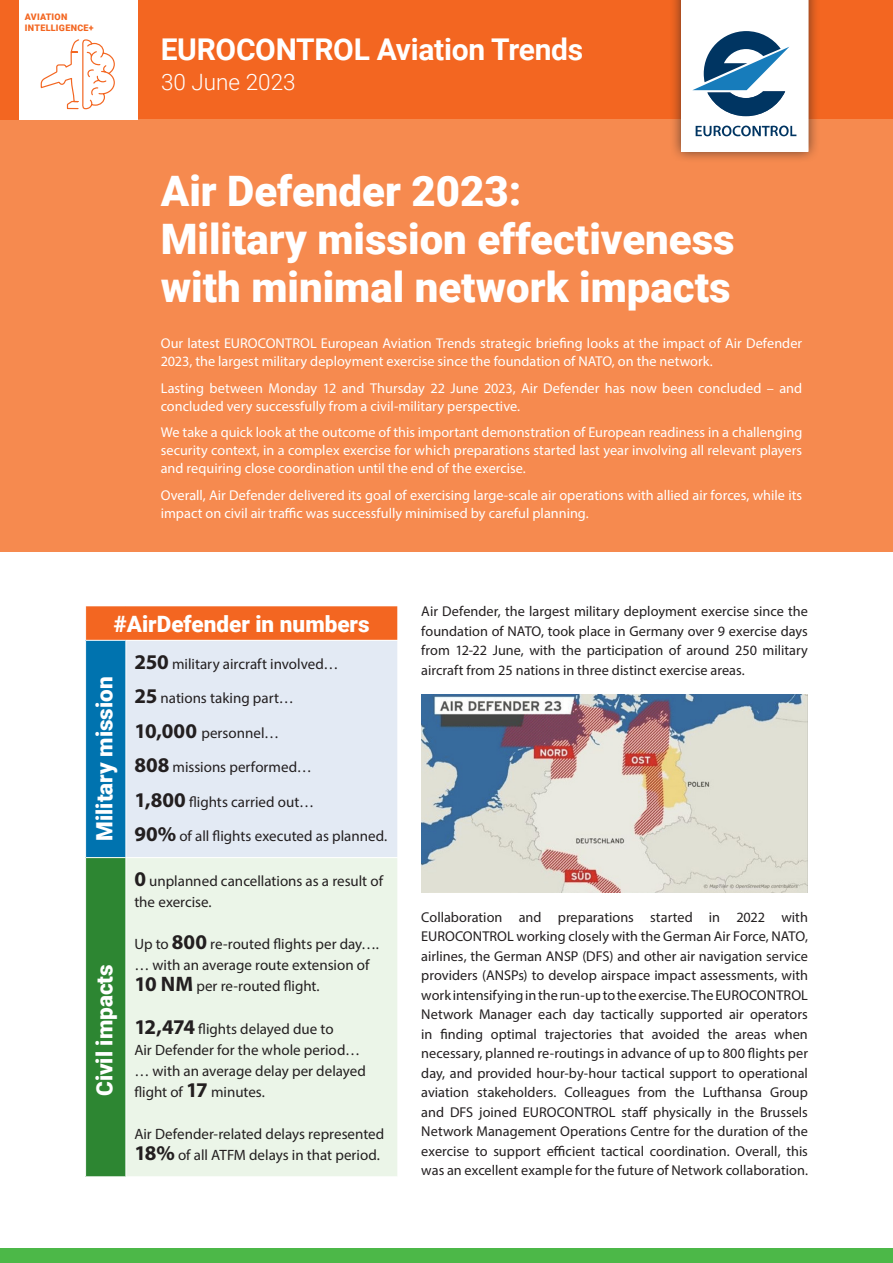
<style>
.page{position:relative;width:893px;height:1263px;background:#fff}
.page>*{position:absolute;margin:0;border:0;box-sizing:border-box;transform-origin:0 0}
.t1{font:900 42px/48px "Roboto";color:#fff}
.t2{font:700 30px "Roboto";letter-spacing:-.01em;color:#fff}
.t3{font:900 22.5px "Roboto";color:#fff}
.t4{font:300 22.5px "Roboto";color:#fff}
.t5{font:15px/21px "Myriad Pro";color:#231f20}
.t6{font:14.25px/19.5px "Myriad Pro";color:#231f20;text-align:justify}
.t7{font:14.25px/18px "Myriad Pro";color:#fff}
.t8{font:900 9px/10.8px "Roboto";letter-spacing:.025em;color:#f36621}
.s1{font-weight:700;font-size:21px}
</style>
<div class="page">
<div style="left:0;top:0;width:893px;height:119px;background:#f36621"></div>
<div style="left:0;top:119px;width:893px;height:432px;background:#f68a4f"></div>
<div style="left:670px;top:0;width:150px;height:163px;background:#231f20;opacity:.7"></div>
<svg style="left:682px;top:0;width:126px;height:151px;background:#c2d2de"></svg>
<div style="left:0;top:1248px;width:893px;height:15px;background:#4cb848"></div>
<div style="left:18px;top:0;width:119px;height:119px;background:#fff"></div>
<svg style="left:40px;top:39px;width:75px;height:71px"></svg>
<div style="left:86px;top:606px;width:312px;height:34px;background:#f36621"></div>
<div style="left:86px;top:640px;width:40px;height:217px;background:#0073af"></div>
<div style="left:126px;top:640px;width:272px;height:217px;background:#e3eaf4"></div>
<div style="left:86px;top:857px;width:40px;height:320px;background:#2d8632"></div>
<div style="left:126px;top:857px;width:272px;height:320px;background:#ebf5e8"></div>
<hr style="left:85px;top:640px;width:41px;height:1px;background:#fff">
<hr style="left:126px;top:640px;width:272px;height:1px;background:#fff">
<hr style="left:126px;top:640px;width:1px;height:217px;background:#fff">
<hr style="left:85px;top:857px;width:41px;height:1px;background:#fff">
<hr style="left:126px;top:857px;width:272px;height:1px;background:#fff">
<hr style="left:126px;top:858px;width:1px;height:318px;background:#fff">
<hr style="left:85px;top:1176px;width:41px;height:1px;background:#fff">
<hr style="left:126px;top:1176px;width:272px;height:1px;background:#fff">
<img style="left:421px;top:695px;width:387px;height:197px">
<p class="t8" style="left:25px;top:12px;width:70px">AVIATION<br>INTELLIGENCE+</p>
<h2 class="t2" style="left:161px;top:29px;width:424px">EUROCONTROL Aviation Trends</h2>
<h3 class="t4" style="left:161px;top:66px;width:136px">30 June 2023</h3>
<h1 class="t1" style="left:161px;top:166px;width:575px">Air Defender 2023:<br>Military mission effectiveness with minimal network impacts</h1>
<p class="t7" style="left:161px;top:334px;width:643px">Our latest EUROCONTROL European Aviation Trends strategic briefing looks at the impact of Air Defender<br>2023, the largest military deployment exercise since the foundation of NATO, on the network.</p>
<p class="t7" style="left:161px;top:379px;width:643px">Lasting between Monday 12 and Thursday 22 June 2023, Air Defender has now been concluded – and concluded very successfully from a civil-military perspective.</p>
<p class="t7" style="left:161px;top:423px;width:643px;text-align:justify">We take a quick look at the outcome of this important demonstration of European readiness in a challenging security context, in a complex exercise for which preparations started last year involving all relevant players and requiring close coordination until the end of the exercise.</p>
<p class="t7" style="left:161px;top:486px;width:643px">Overall, Air Defender delivered its goal of exercising large-scale air operations with allied air forces, while its impact on civil air traffic was successfully minimised by careful planning.</p>
<h3 class="t3" style="left:114px;top:608px;width:257px">#AirDefender in numbers</h3>
<p class="t5" style="left:134px;top:653px;width:206px"><span class="s1">250</span> military aircraft involved…</p>
<p class="t5" style="left:134px;top:687px;width:161px"><span class="s1">25</span> nations taking part…</p>
<p class="t5" style="left:134px;top:722px;width:146px"><span class="s1">10,000</span> personnel…</p>
<p class="t5" style="left:134px;top:756px;width:179px"><span class="s1">808</span> missions performed…</p>
<p class="t5" style="left:134px;top:791px;width:181px"><span class="s1">1,800</span> flights carried out…</p>
<p class="t5" style="left:134px;top:825px;width:254px"><span class="s1">90%</span> of all flights executed as planned.</p>
<p class="t5" style="left:134px;top:870px;width:250px"><span class="s1">0</span> unplanned cancellations as a result of the exercise.</p>
<p class="t5" style="left:134px;top:933px;width:246px">Up to <span class="s1">800</span> re-routed flights per day…. … with an average route extension of<br><span class="s1">10 NM</span> per re-routed flight.</p>
<p class="t5" style="left:134px;top:1018px;width:233px"><span class="s1">12,474</span> flights delayed due to<br>Air Defender for the whole period… … with an average delay per delayed flight of <span class="s1">17</span> minutes.</p>
<p class="t5" style="left:134px;top:1123px;width:251px">Air Defender-related delays represented<br><span class="s1">18%</span> of all ATFM delays in that period.</p>
<h3 class="t3" style="left:89px;top:841px;width:166px;rotate:-90deg">Military mission</h3>
<h3 class="t3" style="left:89px;top:1096px;width:133px;rotate:-90deg">Civil impacts</h3>
<p class="t6" style="left:421px;top:601px;width:388px">Air Defender, the largest military deployment exercise since the foundation of NATO, took place in Germany over 9 exercise days from 12-22 June, with the participation of around 250 military aircraft from 25 nations in three distinct exercise areas.</p>
<p class="t6" style="left:421px;top:907px;width:388px">Collaboration and preparations started in 2022 with EUROCONTROL working closely with the German Air Force, NATO, airlines, the German ANSP (DFS) and other air navigation service providers (ANSPs) to develop airspace impact assessments, with work intensifying in the run-up to the exercise. The EUROCONTROL Network Manager each day tactically supported air operators in finding optimal trajectories that avoided the areas when necessary, planned re-routings in advance of up to 800 flights per day, and provided hour-by-hour tactical support to operational aviation stakeholders. Colleagues from the Lufthansa Group and DFS joined EUROCONTROL staff physically in the Brussels Network Management Operations Centre for the duration of the exercise to support efficient tactical coordination. Overall, this was an excellent example for the future of Network collaboration.</p>
</div>
